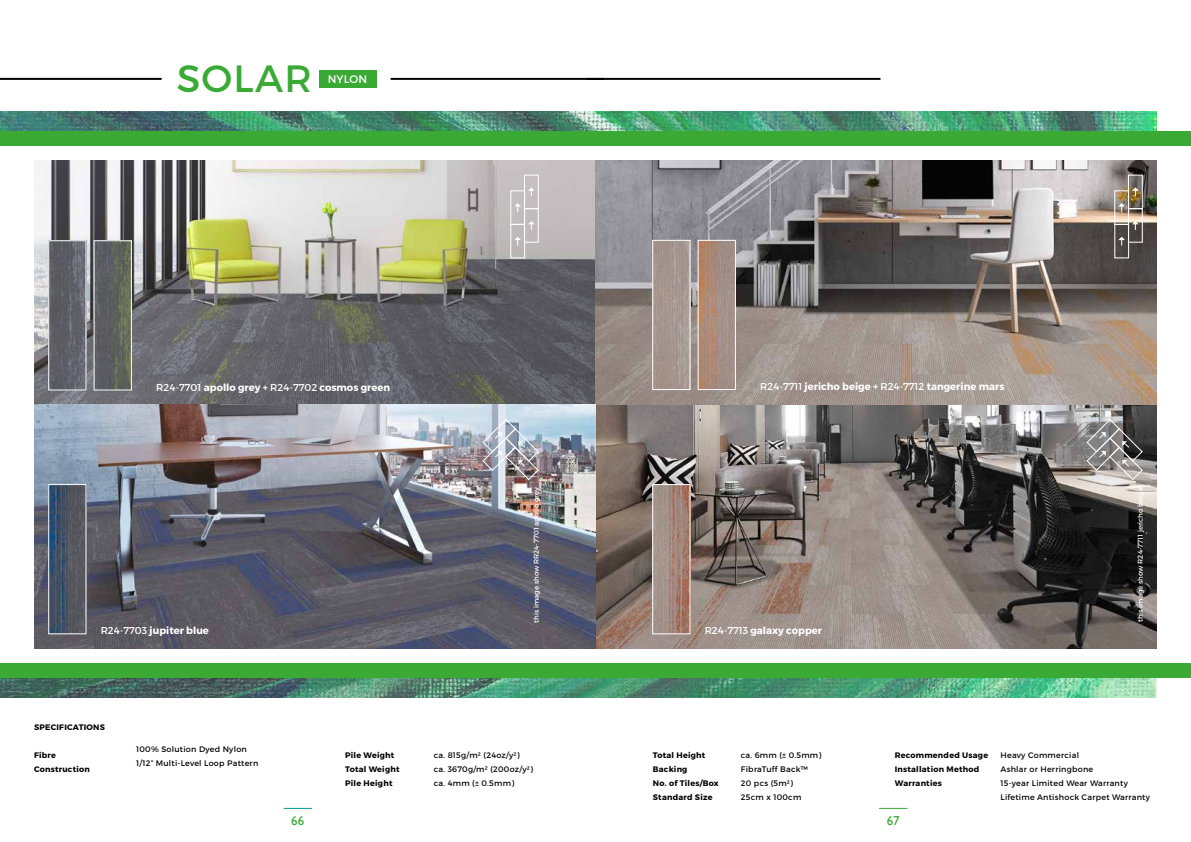
<style>
.page{position:relative;width:1191px;height:842px;background:#fff}
.page>*{position:absolute;margin:0;border:0;box-sizing:border-box;transform-origin:0 0}
.t1{font:38px "Montserrat";letter-spacing:.03em;color:#3aaa35}
.t2{font:13px "Gill Sans";color:#3aaa35}
.t3{font:11px "Montserrat";color:#fff}
.t4{font:700 10px "Montserrat";color:#fff}
.t5{font:8px/14px "Montserrat";letter-spacing:.03em;color:#000}
.t6{font:700 8px/14px "Montserrat";letter-spacing:.03em;color:#000}
.t7{font:7px "Montserrat";color:#fff}
.s1{font-weight:400}
</style>
<div class="page">
<svg style="left:283px;top:808px;width:29px;height:1px"></svg>
<svg style="left:879px;top:808px;width:28px;height:1px"></svg>
<hr style="left:390px;top:78px;width:214px;height:2px;background:#000">
<hr style="left:0;top:78px;width:162px;height:2px;background:#000">
<hr style="left:587px;top:78px;width:293px;height:2px;background:#000">
<div style="left:319px;top:70px;width:57px;height:18px;background:#3aaa35"></div>
<img style="left:0;top:112px;width:1157px;height:585px">
<div style="left:0;top:136px;width:1191px;height:527px;background:#fff"></div>
<div style="left:0;top:131px;width:1191px;height:15px;background:#3aaa35"></div>
<div style="left:0;top:663px;width:1191px;height:14px;background:#3aaa35"></div>
<img style="left:34px;top:160px;width:1123px;height:488px">
<svg style="left:514px;top:203px;width:7px;height:9px"></svg>
<svg style="left:514px;top:237px;width:7px;height:9px"></svg>
<svg style="left:528px;top:187px;width:7px;height:9px"></svg>
<svg style="left:528px;top:221px;width:7px;height:9px"></svg>
<div style="left:510px;top:224px;width:15px;height:34px;border:1px solid #fff"></div>
<div style="left:510px;top:190px;width:15px;height:35px;border:1px solid #fff"></div>
<div style="left:524px;top:208px;width:15px;height:35px;border:1px solid #fff"></div>
<div style="left:524px;top:175px;width:15px;height:34px;border:1px solid #fff"></div>
<svg style="left:1118px;top:203px;width:7px;height:9px"></svg>
<svg style="left:1118px;top:237px;width:7px;height:9px"></svg>
<svg style="left:1132px;top:187px;width:6px;height:9px"></svg>
<svg style="left:1132px;top:221px;width:6px;height:9px"></svg>
<div style="left:1114px;top:224px;width:15px;height:34px;border:1px solid #fff"></div>
<div style="left:1114px;top:190px;width:15px;height:35px;border:1px solid #fff"></div>
<div style="left:1128px;top:208px;width:14px;height:35px;border:1px solid #fff"></div>
<div style="left:1128px;top:175px;width:14px;height:34px;border:1px solid #fff"></div>
<img style="left:482px;top:418px;width:57px;height:63px">
<svg style="left:1085px;top:418px;width:58px;height:63px;background:#8d8a89"></svg>
<img style="left:50px;top:242px;width:34px;height:146px">
<div style="left:48px;top:240px;width:38px;height:150px;border:1px solid #fff"></div>
<img style="left:96px;top:242px;width:34px;height:146px">
<div style="left:94px;top:240px;width:38px;height:150px;border:1px solid #fff"></div>
<img style="left:50px;top:486px;width:34px;height:146px">
<div style="left:48px;top:484px;width:38px;height:150px;border:1px solid #fff"></div>
<img style="left:654px;top:242px;width:34px;height:146px">
<div style="left:652px;top:240px;width:38px;height:150px;border:1px solid #fff"></div>
<img style="left:699px;top:242px;width:35px;height:146px">
<div style="left:697px;top:240px;width:39px;height:150px;border:1px solid #fff"></div>
<img style="left:654px;top:486px;width:34px;height:146px">
<div style="left:652px;top:484px;width:38px;height:150px;border:1px solid #fff"></div>
<h1 class="t1" style="left:177px;top:55px;width:137px">SOLAR</h1>
<h3 class="t3" style="left:328px;top:72px;width:41px">NYLON</h3>
<p class="t4" style="left:156px;top:381px;width:235px"><span class="s1">R24-7701</span> apollo grey + <span class="s1">R24-7702</span> cosmos green</p>
<p class="t4" style="left:101px;top:625px;width:110px"><span class="s1">R24-7703</span> jupiter blue</p>
<p class="t4" style="left:760px;top:380px;width:246px"><span class="s1">R24-7711</span> jericho beige + <span class="s1">R24-7712</span> tangerine mars</p>
<p class="t7" style="left:532px;top:623px;width:137px;rotate:-90deg">this image show RR24-7701 apollo grey</p>
<p class="t7" style="left:1136px;top:622px;width:136px;rotate:-90deg">this image show R24-7711 jericho beige</p>
<p class="t4" style="left:704px;top:625px;width:119px"><span class="s1">R24-7713</span> galaxy copper</p>
<p class="t6" style="left:34px;top:720px;width:72px">SPECIFICATIONS</p>
<p class="t6" style="left:34px;top:748px;width:57px">Fibre<br>Construction</p>
<p class="t5" style="left:136px;top:743px;width:124px">100% Solution Dyed Nylon<br>1/12” Multi-Level Loop Pattern</p>
<p class="t6" style="left:345px;top:748px;width:56px">Pile Weight<br>Total Weight<br>Pile Height</p>
<p class="t5" style="left:434px;top:748px;width:100px">ca. 815g/m2 (24oz/y2)<br>ca. 3670g/m2 (200oz/y2) ca. 4mm (± 0.5mm)</p>
<p class="t6" style="left:653px;top:748px;width:67px">Total Height<br>Backing<br>No. of Tiles/Box<br>Standard Size</p>
<p class="t5" style="left:741px;top:748px;width:82px">ca. 6mm (± 0.5mm)<br>FibraTuff Back™<br>20 pcs (5m2)<br>25cm x 100cm</p>
<p class="t6" style="left:894px;top:748px;width:95px">Recommended Usage<br>Installation Method<br>Warranties</p>
<p class="t5" style="left:1000px;top:748px;width:151px">Heavy Commercial<br>Ashlar or Herringbone<br>15-year Limited Wear Warranty<br>Lifetime Antishock Carpet Warranty</p>
<h2 class="t2" style="left:291px;top:813px;width:14px">66</h2>
<h2 class="t2" style="left:886px;top:813px;width:14px">67</h2>
</div>
